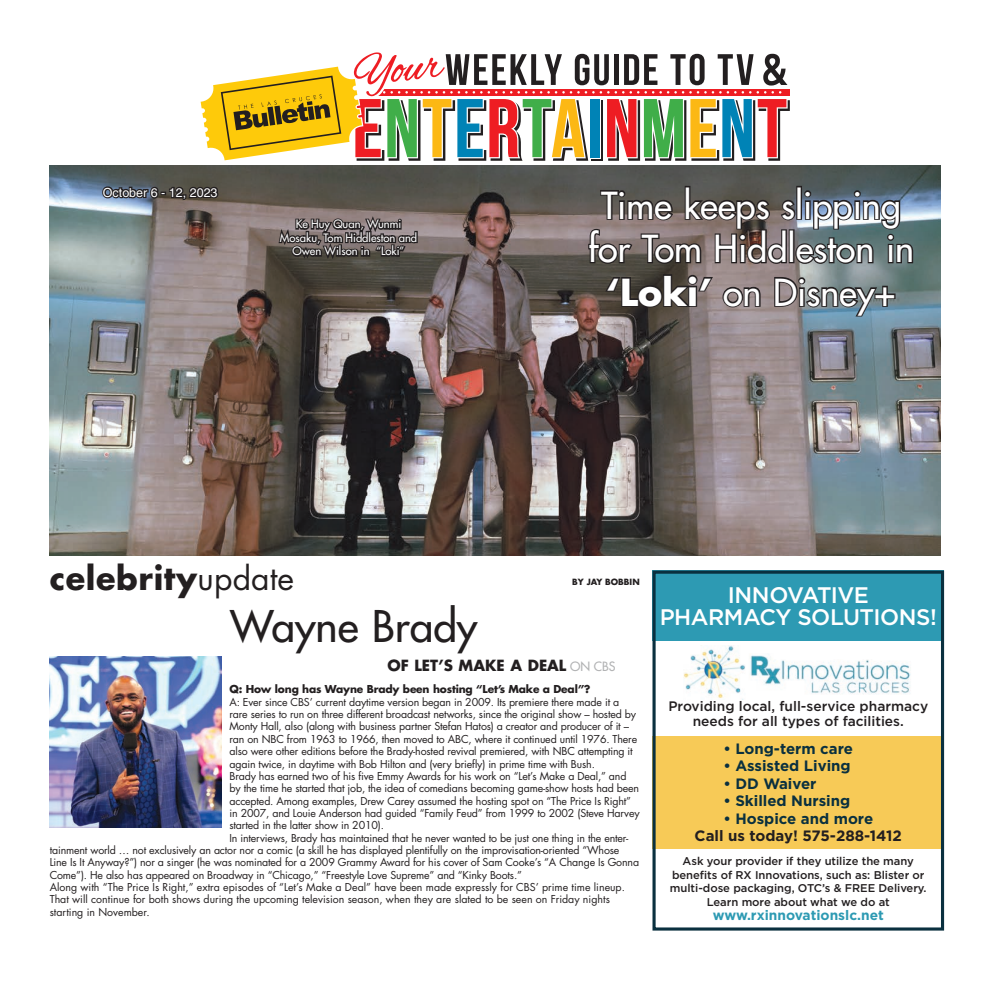
<style>
.page{position:relative;width:990px;height:990px;background:#fff}
.page>*{position:absolute;margin:0;border:0;box-sizing:border-box;transform-origin:0 0}
.t1{font:500 42.5px "Futura Std";color:#231f20}
.t2{font:500 36.25px/43.5px "Futura Std";color:#fff;text-align:center}
.t3{font:700 31.88px "Futura Std";letter-spacing:.02em;color:#231f20}
.t4{font:500 22.5px/22.5px "Gotham";letter-spacing:-.025em;color:#fff;text-align:center}
.t5{font:700 15px "Gotham";color:#0a303f}
.t6{font:700 15px/17.4px "Gotham";color:#231f20;text-align:center}
.t7{font:700 15px "Futura Std";color:#231f20}
.t8{font:500 13.75px/15px "Gotham";color:#231f20;text-align:center}
.t9{font:700 13.75px "Gotham";color:#2d9ab3}
.t10{font:12.5px "Helvetica LT Std";color:#fff}
.t11{font:500 11.25px/13.8px "Gotham";letter-spacing:-.005em;color:#231f20;text-align:center}
.t12{font:500 11.25px/13.5px "Futura Std";color:#fff;text-align:center}
.t13{font:10.62px "Futura Std";letter-spacing:-.015em;color:#231f20}
.t14{font:700 10.62px "Futura Std";letter-spacing:-.015em;color:#231f20}
.t15{font:700 8.38px "Futura Std";color:#231f20}
.s1{font-weight:700}
.s2{font-weight:400}
.s3{font-weight:500;font-size:12.5px;color:#b2b3b4}
.s4{color:#0a303f}
</style>
<div class="page">
<img style="left:50px;top:166px;width:890px;height:390px">
<svg style="left:101px;top:185px;width:119px;height:17px;background:#46474b"></svg>
<svg style="left:200px;top:52px;width:590px;height:109px"></svg>
<svg style="left:277px;top:208px;width:142px;height:55px;background:#5c5351"></svg>
<svg style="left:587px;top:185px;width:327px;height:80px;background:#5a595a"></svg>
<svg style="left:603px;top:273px;width:112px;height:36px;background:#49423d"></svg>
<svg style="left:721px;top:286px;width:41px;height:23px"></svg>
<svg style="left:773px;top:276px;width:124px;height:42px;background:#656f75"></svg>
<img style="left:49px;top:657px;width:173px;height:170px">
<div style="left:652px;top:571px;width:292px;height:70px;background:#2d9ab3"></div>
<div style="left:652px;top:736px;width:292px;height:112px;background:#f7ca57"></div>
<div style="left:652px;top:571px;width:292px;height:360px;border:3px solid #0a303f"></div>
<img style="left:683px;top:645px;width:62px;height:53px">
<img style="left:750px;top:654px;width:161px;height:40px">
<p class="t10" style="left:103px;top:185px;width:116px">October 6 - 12, 2023</p>
<p class="t12" style="left:280px;top:218px;width:139px">Ke Huy Quan, Wunmi<br>Mosaku, Tom Hiddleston and<br>Owen Wilson in “Loki”</p>
<p class="t2" style="left:588px;top:184px;width:328px">Time keeps slipping for Tom Hiddleston in <span class="s1">‘Loki’</span> on Disney+</p>
<p class="t3" style="left:50px;top:556px;width:246px">celebrity<span class="s2">update</span></p>
<p class="t15" style="left:572px;top:576px;width:69px">BY JAY BOBBIN</p>
<p class="t1" style="left:230px;top:600px;width:249px">Wayne Brady</p>
<p class="t7" style="left:387px;top:656px;width:230px">OF LET’S MAKE A DEAL <span class="s3">ON CBS</span></p>
<p class="t14" style="left:230px;top:682px;width:363px">Q: How long has Wayne Brady been hosting “Let’s Make a Deal”?</p>
<p class="t13" style="left:230px;top:695px;width:391px">A: Ever since CBS’ current daytime version began in 2009. Its premiere there made it a</p>
<p class="t13" style="left:230px;top:707px;width:408px">rare series to run on three different broadcast networks, since the original show – hosted by</p>
<p class="t13" style="left:230px;top:720px;width:401px">Monty Hall, also (along with business partner Stefan Hatos) a creator and producer of it –</p>
<p class="t13" style="left:230px;top:732px;width:409px">ran on NBC from 1963 to 1966, then moved to ABC, where it continued until 1976. There</p>
<p class="t13" style="left:230px;top:744px;width:405px">also were other editions before the Brady-hosted revival premiered, with NBC attempting it</p>
<p class="t13" style="left:230px;top:757px;width:367px">again twice, in daytime with Bob Hilton and (very briefly) in prime time with Bush.</p>
<p class="t13" style="left:230px;top:769px;width:399px">Brady has earned two of his five Emmy Awards for his work on “Let’s Make a Deal,” and</p>
<p class="t13" style="left:230px;top:782px;width:411px">by the time he started that job, the idea of comedians becoming game-show hosts had been</p>
<p class="t13" style="left:230px;top:794px;width:403px">accepted. Among examples, Drew Carey assumed the hosting spot on “The Price Is Right”</p>
<p class="t13" style="left:230px;top:806px;width:412px">in 2007, and Louie Anderson had guided “Family Feud” from 1999 to 2002 (Steve Harvey</p>
<p class="t13" style="left:230px;top:819px;width:156px">started in the latter show in 2010).</p>
<p class="t13" style="left:230px;top:831px;width:400px">In interviews, Brady has maintained that he never wanted to be just one thing in the enter-</p>
<p class="t13" style="left:50px;top:843px;width:571px">tainment world … not exclusively an actor nor a comic (a skill he has displayed plentifully on the improvisation-oriented “Whose</p>
<p class="t13" style="left:50px;top:856px;width:591px">Line Is It Anyway?”) nor a singer (he was nominated for a 2009 Grammy Award for his cover of Sam Cooke’s “A Change Is Gonna</p>
<p class="t13" style="left:50px;top:868px;width:474px">Come”). He also has appeared on Broadway in “Chicago,” “Freestyle Love Supreme” and “Kinky Boots.”</p>
<p class="t13" style="left:50px;top:880px;width:577px">Along with “The Price Is Right,” extra episodes of “Let’s Make a Deal” have been made expressly for CBS’ prime time lineup.</p>
<p class="t13" style="left:50px;top:893px;width:562px">That will continue for both shows during the upcoming television season, when they are slated to be seen on Friday nights</p>
<p class="t13" style="left:50px;top:905px;width:102px">starting in November.</p>
<p class="t4" style="left:660px;top:583px;width:279px">INNOVATIVE<br>PHARMACY SOLUTIONS!</p>
<p class="t8" style="left:668px;top:699px;width:261px">Providing local, full-service pharmacy needs for all types of facilities.</p>
<p class="t5" style="left:723px;top:739px;width:131px">• Long-term care</p>
<p class="t5" style="left:723px;top:756px;width:129px">• Assisted Living</p>
<p class="t5" style="left:723px;top:774px;width:95px">• DD Waiver</p>
<p class="t5" style="left:723px;top:791px;width:128px">• Skilled Nursing</p>
<p class="t6" style="left:695px;top:810px;width:209px"><span class="s4">• Hospice and more<br></span>Call us today! 575-288-1412</p>
<p class="t11" style="left:670px;top:854px;width:258px">Ask your provider if they utilize the many benefits of RX Innovations, such as: Blister or multi-dose packaging, OTC’s &amp; FREE Delivery.<br>Learn more about what we do at</p>
<p class="t9" style="left:713px;top:906px;width:173px">www.rxinnovationslc.net</p>
</div>
